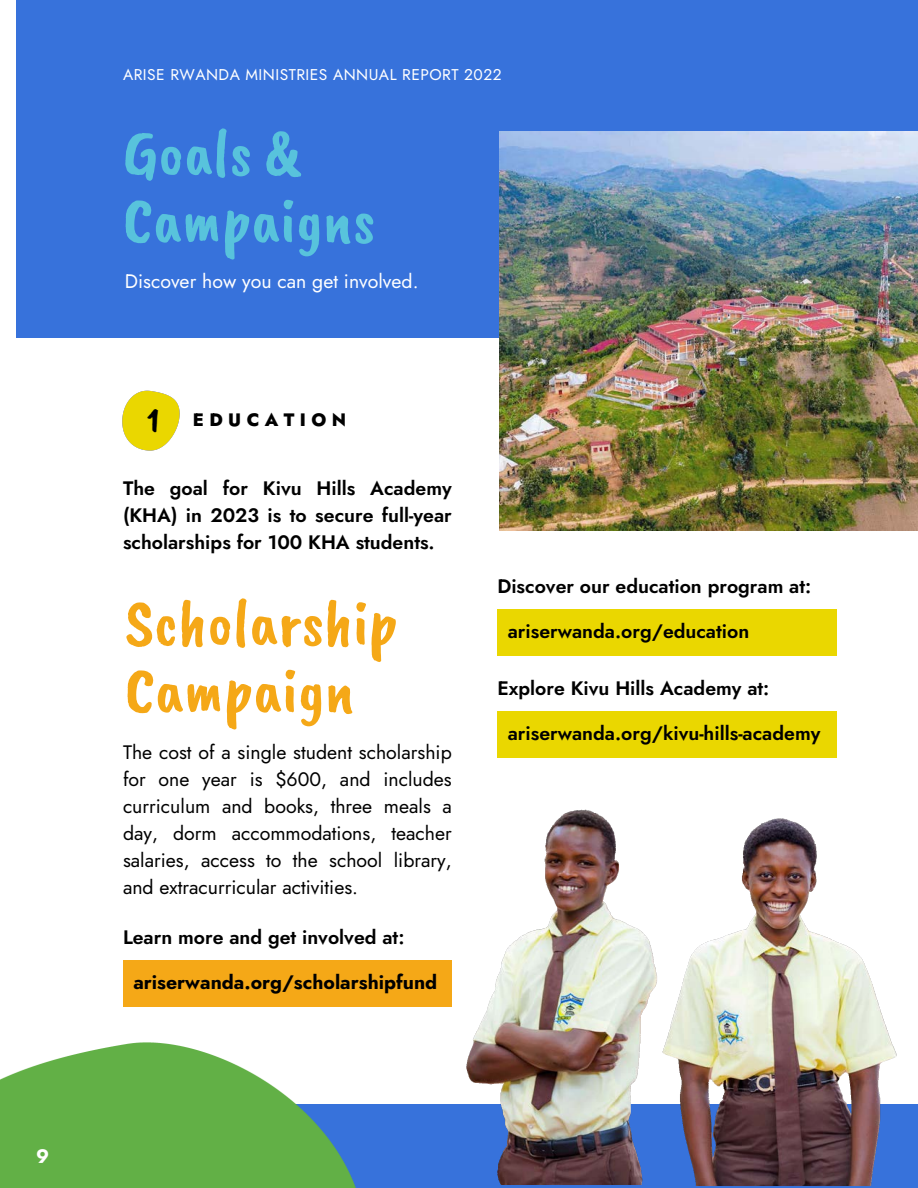
<style>
.page{position:relative;width:918px;height:1188px;background:#fff}
.page>*{position:absolute;margin:0;border:0;box-sizing:border-box;transform-origin:0 0}
.t1{font:67.5px "Caveat Brush";color:#f5a817}
.t2{font:67.5px/67.5px "Caveat Brush";color:#58c3dc}
.t3{font:35.4px "Caveat Brush";color:#000}
.t4{font:600 19.5px/27px "Jost";color:#000;text-align:justify}
.t5{font:19.5px/27px "Jost";color:#000;text-align:justify}
.t6{font:700 19.5px "Jost";color:#000}
.t7{font:19.5px "Jost";color:#fff}
.t8{font:700 19.5px "Jost";color:#fff}
.t9{font:800 18px "Jost";letter-spacing:.3em;color:#000}
.t10{font:15.6px "Jost";letter-spacing:.03em;color:#fff}
</style>
<div class="page">
<div style="left:16px;top:0;width:902px;height:338px;background:#3772db"></div>
<img style="left:122px;top:390px;width:58px;height:61px">
<svg style="left:437px;top:1185px;width:481px;height:3px"></svg>
<img style="left:0;top:1006px;width:437px;height:182px">
<div style="left:123px;top:960px;width:329px;height:46px;background:#f5a817"></div>
<img style="left:430px;top:809px;width:232px;height:376px">
<img style="left:662px;top:818px;width:256px;height:367px">
<div style="left:497px;top:609px;width:340px;height:46px;background:#ead700"></div>
<div style="left:497px;top:711px;width:340px;height:46px;background:#ead700"></div>
<img style="left:499px;top:132px;width:419px;height:398px">
<p class="t8" style="left:36px;top:1142px;width:15px">9</p>
<p class="t10" style="left:123px;top:63px;width:380px">ARISE RWANDA MINISTRIES ANNUAL REPORT 2022</p>
<p class="t2" style="left:123px;top:119px;width:254px">Goals &amp;<br>Campaigns</p>
<p class="t7" style="left:125px;top:267px;width:295px">Discover how you can get involved.</p>
<p class="t3" style="left:147px;top:398px;width:14px">1</p>
<p class="t9" style="left:193px;top:407px;width:155px">EDUCATION</p>
<p class="t4" style="left:123px;top:474px;width:330px">The goal for Kivu Hills Academy (KHA) in 2023 is to secure full-year scholarships for 100 KHA students.</p>
<p class="t1" style="left:125px;top:580px;width:274px">Scholarship</p>
<p class="t1" style="left:125px;top:647px;width:231px">Campaign</p>
<p class="t5" style="left:123px;top:739px;width:330px">The cost of a single student scholarship for one year is $600, and includes curriculum and books, three meals a day, dorm accommodations, teacher salaries, access to the school library, and extracurricular activities.</p>
<p class="t4" style="left:123px;top:924px;width:283px">Learn more and get involved at:</p>
<p class="t6" style="left:133px;top:968px;width:305px">ariserwanda.org/scholarshipfund</p>
<p class="t4" style="left:497px;top:573px;width:315px">Discover our education program at:</p>
<p class="t4" style="left:508px;top:618px;width:243px">ariserwanda.org/education</p>
<p class="t4" style="left:497px;top:675px;width:274px">Explore Kivu Hills Academy at:</p>
<p class="t4" style="left:508px;top:720px;width:314px">ariserwanda.org/kivu-hills-academy</p>
</div>
